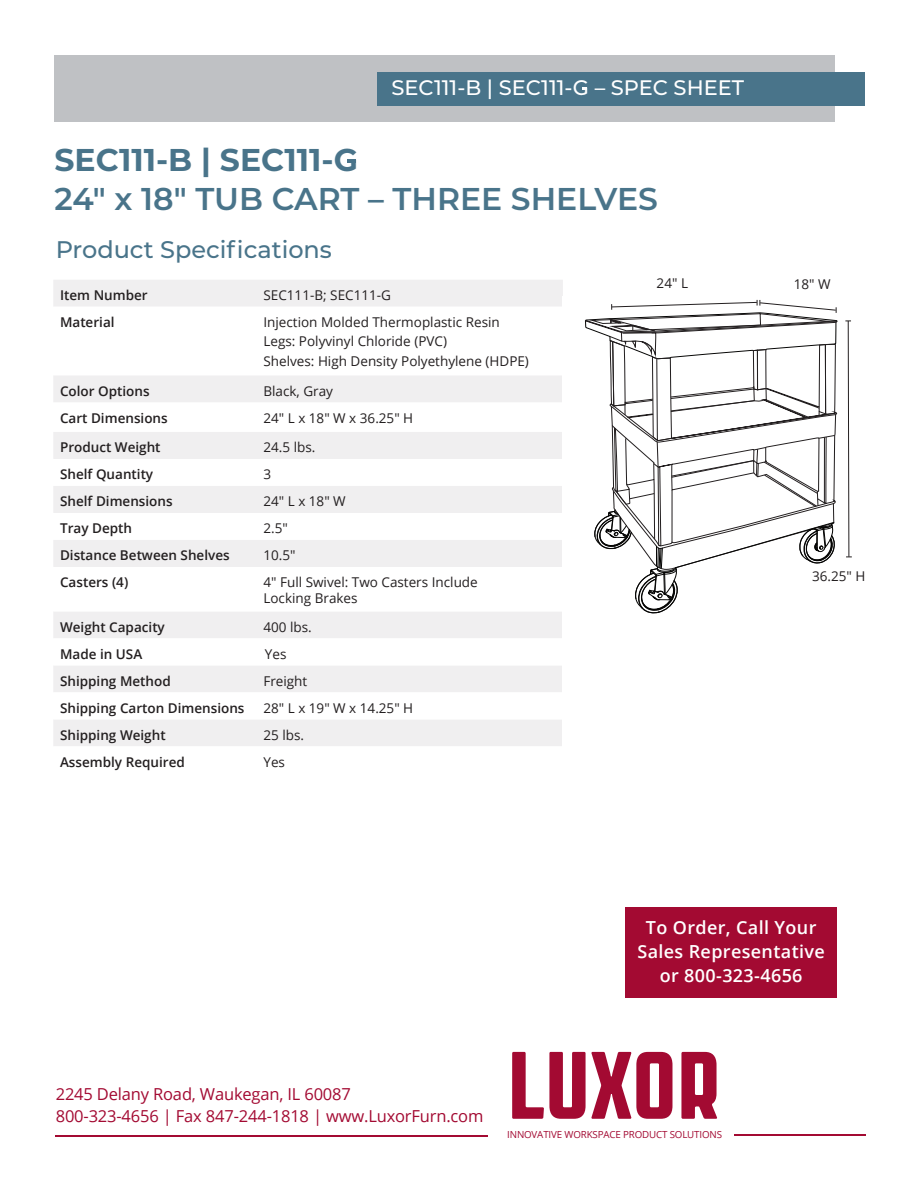
<style>
.page{position:relative;width:918px;height:1188px;background:#fff}
.page>*{position:absolute;margin:0;border:0;box-sizing:border-box;transform-origin:0 0}
.t1{font:600 31.5px/39px "Montserrat";color:#49748a}
.t2{font:500 24px "Montserrat";color:#49748a}
.t3{font:500 21px "Montserrat";color:#fff}
.t4{font:600 18px "Open Sans";letter-spacing:.02em;color:#fff}
.Footer_Contact_info{font:16.5px "Open Sans";letter-spacing:-.01em;color:#a30a32}
.t5{font:13.5px/19.5px "Open Sans";color:#231f20}
.t6{font:600 13.5px "Open Sans";color:#231f20}
.t7{font:9.75px "Open Sans";letter-spacing:-.015em;color:#a30a32}
.s1{font-weight:700}
</style>
<div class="page">
<svg style="left:512px;top:1052px;width:160px;height:67px"></svg>
<svg style="left:681px;top:1052px;width:36px;height:67px"></svg>
<hr style="left:56px;top:1136px;width:432px;height:1px;background:#a30a32">
<hr style="left:734px;top:1134px;width:132px;height:2px;background:#a30a32">
<div style="left:625px;top:907px;width:212px;height:91px;background:#a30a32"></div>
<svg style="left:53px;top:280px;width:510px;height:179px;fill:#f0eff0"></svg>
<svg style="left:53px;top:307px;width:510px;height:68px"></svg>
<svg style="left:53px;top:486px;width:509px;height:260px;fill:#f0eff0"></svg>
<div style="left:54px;top:55px;width:781px;height:67px;background:#bfc1c4"></div>
<div style="left:377px;top:72px;width:487px;height:34px;background:#49748a"></div>
<svg style="left:348px;top:159px;width:8px;height:4px"></svg>
<svg style="left:585px;top:300px;width:253px;height:314px"></svg>
<svg style="left:845px;top:320px;width:7px;height:238px"></svg>
<p class="t3" style="left:392px;top:73px;width:354px">SEC111-B | SEC111-G – SPEC SHEET</p>
<p class="t1" style="left:55px;top:139px;width:605px"><span class="s1">SEC111-B | SEC111-G<br></span>24" x 18" TUB CART – THREE SHELVES</p>
<p class="t2" style="left:56px;top:233px;width:278px">Product Specifications</p>
<p class="t6" style="left:60px;top:286px;width:89px">Item Number</p>
<p class="t5" style="left:263px;top:285px;width:129px">SEC111-B; SEC111-G</p>
<p class="t6" style="left:60px;top:313px;width:56px">Material</p>
<p class="t5" style="left:263px;top:312px;width:238px">Injection Molded Thermoplastic Resin</p>
<p class="t5" style="left:263px;top:331px;width:267px">Legs: Polyvinyl Chloride (PVC)<br>Shelves: High Density Polyethylene (HDPE)</p>
<p class="t6" style="left:60px;top:381px;width:91px">Color Options</p>
<p class="t5" style="left:263px;top:381px;width:71px">Black, Gray</p>
<p class="t6" style="left:60px;top:408px;width:109px">Cart Dimensions</p>
<p class="t5" style="left:263px;top:408px;width:151px">24" L x 18" W x 36.25" H</p>
<p class="t6" style="left:60px;top:438px;width:102px">Product Weight</p>
<p class="t5" style="left:263px;top:437px;width:53px">24.5 lbs.</p>
<p class="t6" style="left:60px;top:465px;width:95px">Shelf Quantity</p>
<p class="t5" style="left:263px;top:464px;width:9px">3</p>
<p class="t6" style="left:60px;top:492px;width:114px">Shelf Dimensions</p>
<p class="t5" style="left:263px;top:491px;width:84px">24" L x 18" W</p>
<p class="t6" style="left:60px;top:519px;width:74px">Tray Depth</p>
<p class="t5" style="left:263px;top:518px;width:26px">2.5"</p>
<p class="t6" style="left:60px;top:546px;width:171px">Distance Between Shelves</p>
<p class="t5" style="left:263px;top:545px;width:34px">10.5"</p>
<p class="t6" style="left:60px;top:573px;width:70px">Casters (4)</p>
<p class="t5" style="left:263px;top:574px;width:216px;line-height:16.2px">4" Full Swivel: Two Casters Include<br>Locking Brakes</p>
<p class="t6" style="left:60px;top:617px;width:106px">Weight Capacity</p>
<p class="t5" style="left:263px;top:617px;width:50px">400 lbs.</p>
<p class="t6" style="left:60px;top:644px;width:84px">Made in USA</p>
<p class="t5" style="left:265px;top:644px;width:23px">Yes</p>
<p class="t6" style="left:60px;top:671px;width:112px">Shipping Method</p>
<p class="t5" style="left:263px;top:671px;width:45px">Freight</p>
<p class="t6" style="left:60px;top:698px;width:186px">Shipping Carton Dimensions</p>
<p class="t5" style="left:263px;top:698px;width:151px">28" L x 19" W x 14.25" H</p>
<p class="t6" style="left:60px;top:725px;width:107px">Shipping Weight</p>
<p class="t5" style="left:263px;top:725px;width:42px">25 lbs.</p>
<p class="t6" style="left:60px;top:752px;width:126px">Assembly Required</p>
<p class="t5" style="left:263px;top:752px;width:23px">Yes</p>
<p class="Footer_Contact_info" style="left:56px;top:1083px;width:297px">2245 Delany Road, Waukegan, IL 60087</p>
<p class="Footer_Contact_info" style="left:56px;top:1105px;width:429px">800-323-4656 | Fax 847-244-1818 | www.LuxorFurn.com</p>
<p class="t5" style="left:657px;top:273px;width:33px">24" L</p>
<p class="t5" style="left:794px;top:274px;width:38px">18" W</p>
<p class="t5" style="left:812px;top:566px;width:55px">36.25" H</p>
<p class="t4" style="left:646px;top:915px;width:172px">To Order, Call Your</p>
<p class="t4" style="left:637px;top:939px;width:189px">Sales Representative</p>
<p class="t4" style="left:660px;top:963px;width:144px">or 800-323-4656</p>
<p class="t7" style="left:507px;top:1128px;width:216px">INNOVATIVE WORKSPACE PRODUCT SOLUTIONS</p>
</div>
